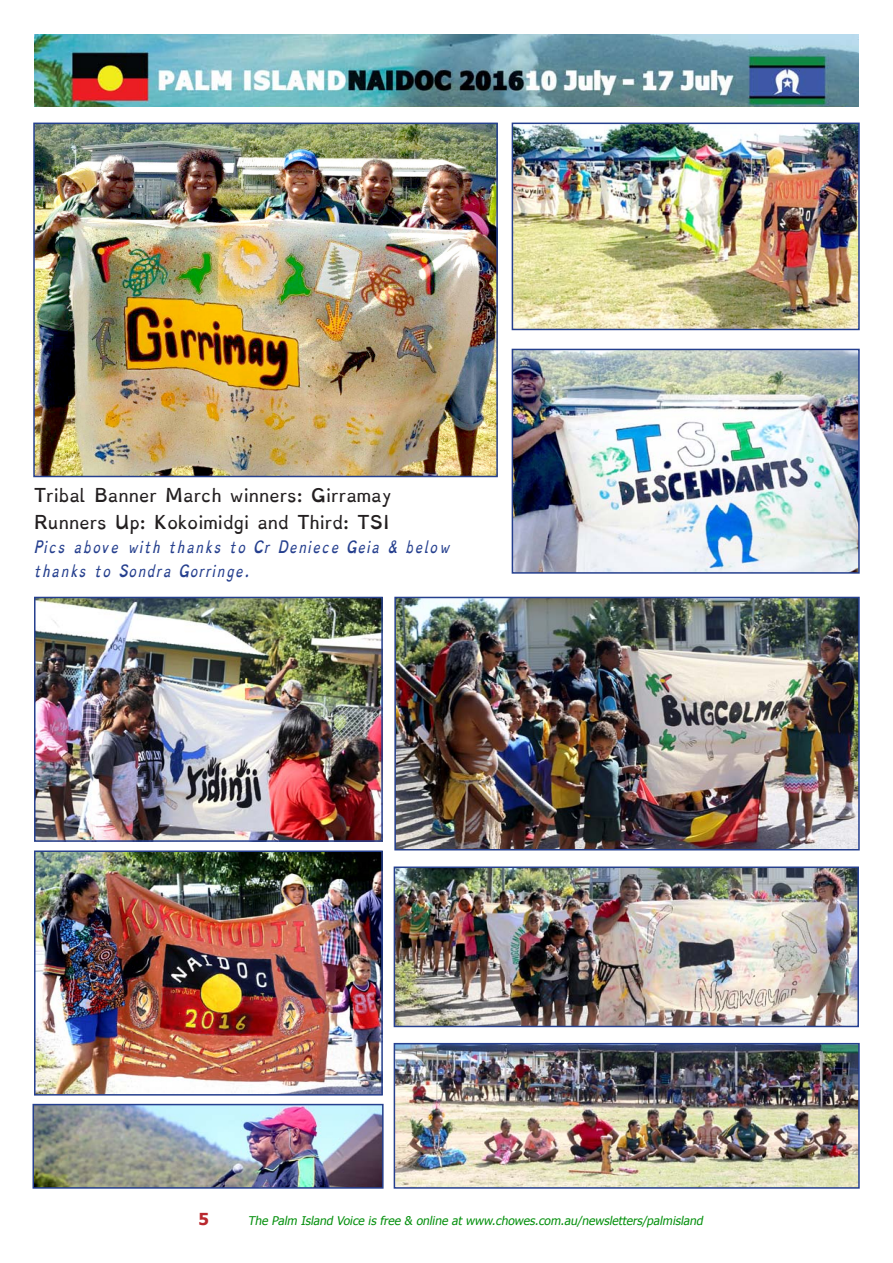
<style>
.page{position:relative;width:893px;height:1263px;background:#fff}
.page>*{position:absolute;margin:0;border:0;box-sizing:border-box;transform-origin:0 0}
.t1{font:700 16.5px "Tahoma";color:#b9282e}
.t2{font:15px "Dyslexie";color:#231f20}
.t3{font:italic 13.5px/24px "Dyslexie";color:#253f8e}
.t4{font:italic 12px "Tahoma";color:#05900e}
</style>
<div class="page">
<img style="left:34px;top:34px;width:825px;height:72px">
<img style="left:36px;top:126px;width:459px;height:348px">
<div style="left:33px;top:123px;width:465px;height:354px;border:2px solid #253f8e"></div>
<img style="left:515px;top:126px;width:342px;height:201px">
<div style="left:512px;top:123px;width:348px;height:207px;border:2px solid #253f8e"></div>
<img style="left:515px;top:352px;width:342px;height:219px">
<div style="left:512px;top:349px;width:348px;height:225px;border:2px solid #253f8e"></div>
<img style="left:397px;top:600px;width:460px;height:247px">
<div style="left:394px;top:597px;width:466px;height:253px;border:2px solid #253f8e"></div>
<img style="left:397px;top:869px;width:459px;height:155px">
<div style="left:394px;top:866px;width:465px;height:161px;border:2px solid #253f8e"></div>
<img style="left:37px;top:600px;width:343px;height:239px">
<div style="left:34px;top:597px;width:349px;height:245px;border:2px solid #253f8e"></div>
<img style="left:37px;top:853px;width:343px;height:239px">
<div style="left:34px;top:850px;width:349px;height:245px;border:2px solid #253f8e"></div>
<img style="left:397px;top:1046px;width:460px;height:140px">
<div style="left:394px;top:1043px;width:466px;height:146px;border:2px solid #253f8e"></div>
<img style="left:36px;top:1107px;width:345px;height:79px">
<div style="left:33px;top:1104px;width:351px;height:85px;border:2px solid #253f8e"></div>
<p class="t2" style="left:34px;top:484px;width:359px">Tribal Banner March winners: Girramay</p>
<p class="t2" style="left:34px;top:511px;width:357px">Runners Up: Kokoimidgi and Third: TSI</p>
<p class="t3" style="left:34px;top:535px;width:419px">Pics above with thanks to Cr Deniece Geia &amp; below thanks to Sondra Gorringe.</p>
<h1 class="t1" style="left:199px;top:1207px;width:12px">5</h1>
<p class="t4" style="left:248px;top:1212px;width:459px">The Palm Island Voice is free &amp; online at www.chowes.com.au/newsletters/palmisland</p>
</div>
